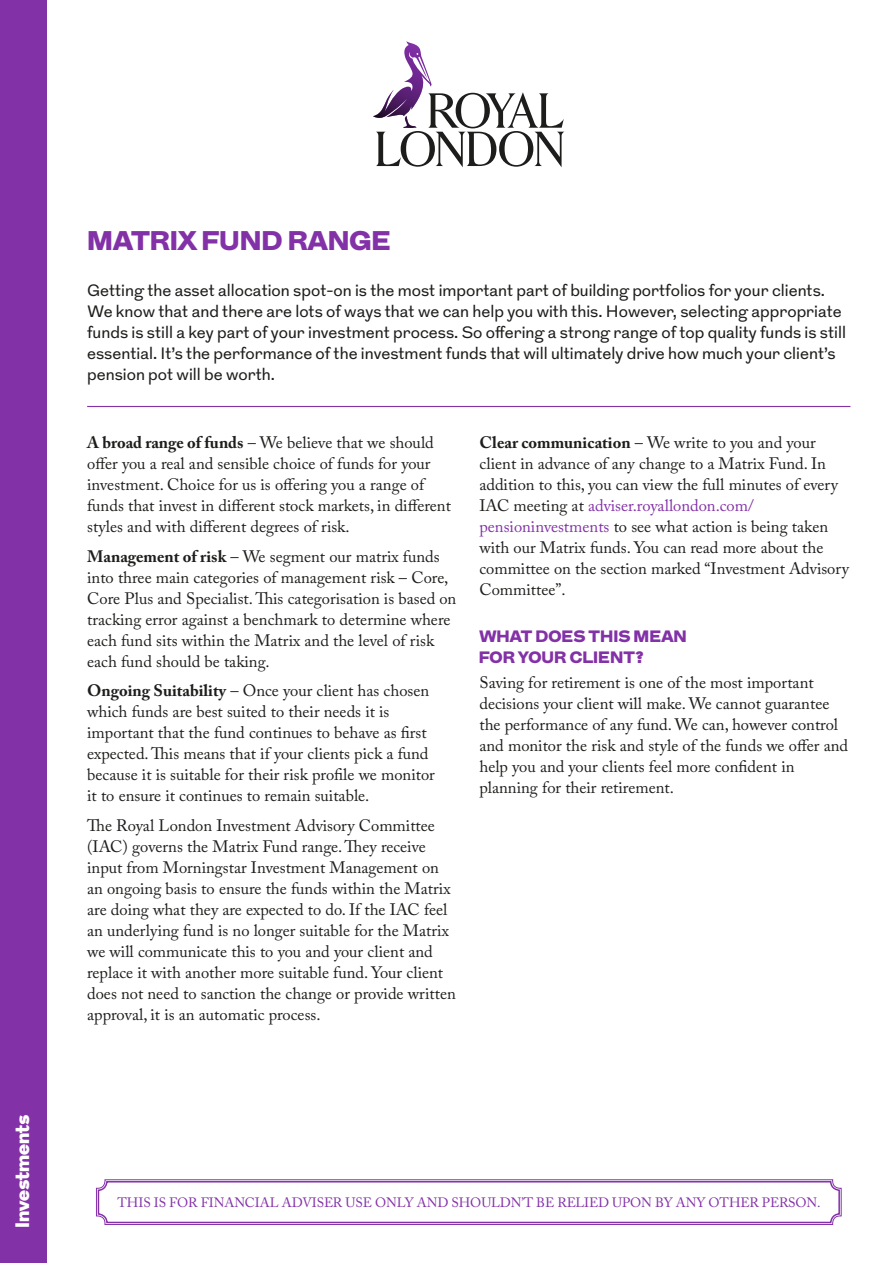
<style>
.page{position:relative;width:893px;height:1263px;background:#fff}
.page>*{position:absolute;margin:0;border:0;box-sizing:border-box;transform-origin:0 0}
.t1{font:900 27px "Grot";color:#8331a7}
.t2{font:900 19.5px "Grot";color:#fff}
.t3{font:16.5px/21px "Adobe Caslon Pro";color:#1d1d1b}
.t4{font:16.5px/21px "Grot";color:#1d1d1b}
.t5{font:900 16.5px/21px "Grot";color:#8331a7}
.t6{font:13.5px "Adobe Caslon Pro";letter-spacing:-.005em;color:#8331a7}
.s1{font-weight:700}
.s2{color:#8331a7}
</style>
<div class="page">
<div style="left:0;top:0;width:47px;height:1263px;background:#8331a7"></div>
<svg style="left:373px;top:41px;width:192px;height:126px"></svg>
<hr style="left:87px;top:406px;width:763px;height:1px;background:#8331a7">
<svg style="left:96px;top:1179px;width:746px;height:46px"></svg>
<div style="left:98px;top:1181px;width:742px;height:42px;border:2px solid #8331a7;border-radius:8px"></div>
<p class="t2" style="left:9px;top:1228px;width:114px;rotate:-90deg">Investments</p>
<h1 class="t1" style="left:87px;top:221px;width:306px">MATRIX FUND RANGE</h1>
<p class="t4" style="left:87px;top:281px;width:760px">Getting the asset allocation spot-on is the most important part of building portfolios for your clients.<br>We know that and there are lots of ways that we can help you with this. However, selecting appropriate funds is still a key part of your investment process. So offering a strong range of top quality funds is still essential. It’s the performance of the investment funds that will ultimately drive how much your client’s pension pot will be worth.</p>
<p class="t3" style="left:87px;top:432px;width:365px"><span class="s1">A broad range of funds</span> – We believe that we should offer you a real and sensible choice of funds for your investment. Choice for us is offering you a range of funds that invest in different stock markets, in different styles and with different degrees of risk.</p>
<p class="t3" style="left:87px;top:545px;width:371px"><span class="s1">Management of risk</span> – We segment our matrix funds into three main categories of management risk – Core, Core Plus and Specialist. This categorisation is based on tracking error against a benchmark to determine where each fund sits within the Matrix and the level of risk each fund should be taking.</p>
<p class="t3" style="left:87px;top:680px;width:349px"><span class="s1">Ongoing Suitability</span> – Once your client has chosen which funds are best suited to their needs it is important that the fund continues to behave as first expected. This means that if your clients pick a fund because it is suitable for their risk profile we monitor it to ensure it continues to remain suitable.</p>
<p class="t3" style="left:87px;top:815px;width:370px">The Royal London Investment Advisory Committee (IAC) governs the Matrix Fund range. They receive input from Morningstar Investment Management on an ongoing basis to ensure the funds within the Matrix are doing what they are expected to do. If the IAC feel an underlying fund is no longer suitable for the Matrix we will communicate this to you and your client and replace it with another more suitable fund. Your client does not need to sanction the change or provide written approval, it is an automatic process.</p>
<p class="t3" style="left:479px;top:432px;width:371px"><span class="s1">Clear communication</span> – We write to you and your client in advance of any change to a Matrix Fund. In addition to this, you can view the full minutes of every IAC meeting at <span class="s2">adviser.royallondon.com/ pensioninvestments</span> to see what action is being taken with our Matrix funds. You can read more about the committee on the section marked “Investment Advisory Committee”.</p>
<p class="t5" style="left:479px;top:626px;width:209px">WHAT DOES THIS MEAN<br>FOR YOUR CLIENT?</p>
<p class="t3" style="left:479px;top:672px;width:370px">Saving for retirement is one of the most important decisions your client will make. We cannot guarantee the performance of any fund. We can, however control and monitor the risk and style of the funds we offer and help you and your clients feel more confident in planning for their retirement.</p>
<p class="t6" style="left:117px;top:1194px;width:705px">THIS IS FOR FINANCIAL ADVISER USE ONLY AND SHOULDN’T BE RELIED UPON BY ANY OTHER PERSON.</p>
</div>
